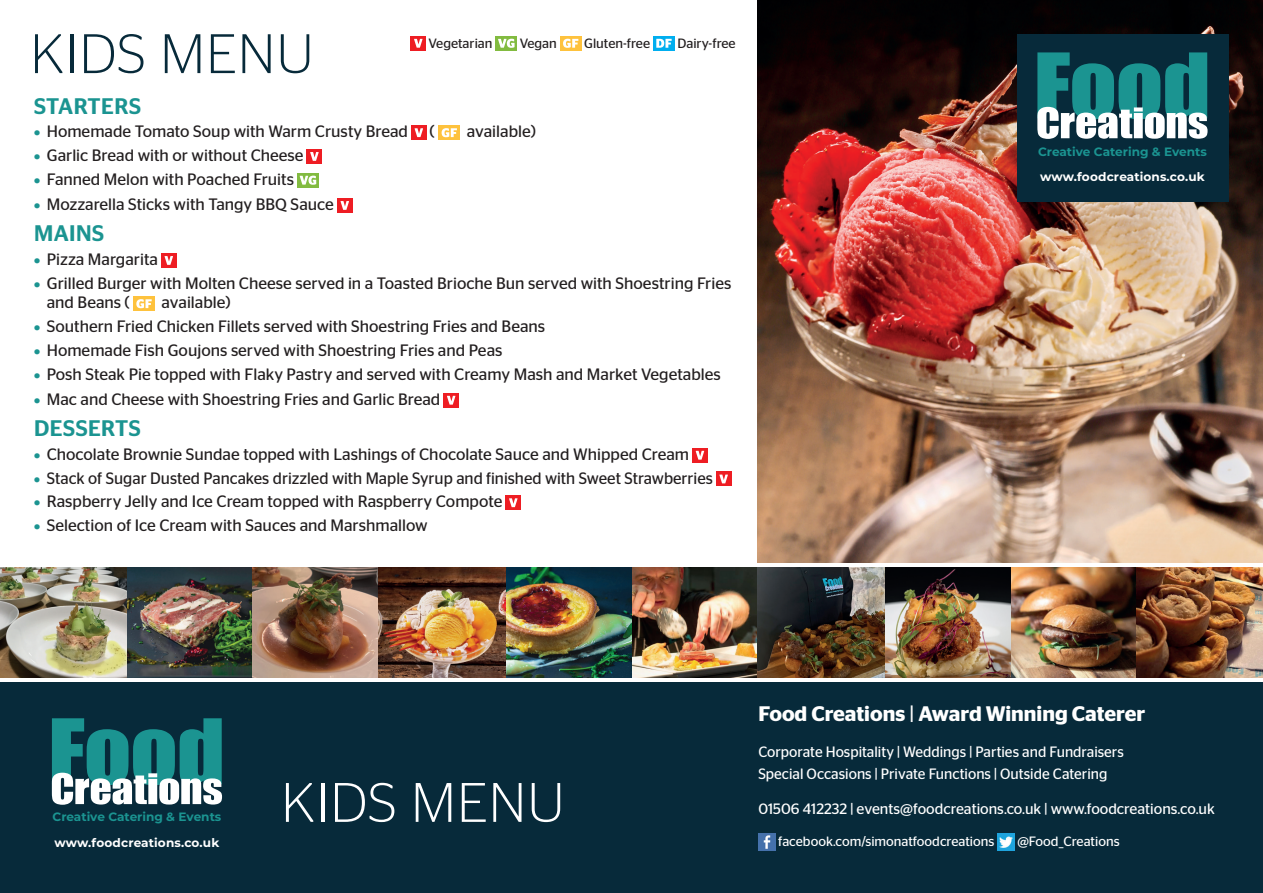
<style>
.page{position:relative;width:1263px;height:893px;background:#fff}
.page>*{position:absolute;margin:0;border:0;box-sizing:border-box;transform-origin:0 0}
.t1{font:300 55.5px "Stag Sans";letter-spacing:.02em;color:#072a3a}
.t2{font:300 55.5px "Stag Sans";letter-spacing:.02em;color:#fff}
.t3{font:500 22.5px "Stag Sans";letter-spacing:.02em;color:#1b9491}
.t4{font:600 21px "Stag Sans";color:#fff}
.t5{font:16.5px/19.5px "Stag Sans";color:#231f20}
.t6{font:15px/22.5px "Stag Sans";color:#fff}
.t7{font:13.5px "Stag Sans";color:#fff}
.t8{font:13.5px "Stag Sans";color:#231f20}
.t9{font:700 12.15px "Montserrat";color:#1b9491}
.t10{font:700 12.15px "Montserrat";letter-spacing:.01em;color:#fff}
.s1{font-weight:900;font-size:15px;color:#1b9491}
.s2{font-weight:400}
</style>
<div class="page">
<img style="left:758px;top:0;width:505px;height:562px">
<div style="left:1017px;top:34px;width:212px;height:167px;background:#072a3a"></div>
<svg style="left:1037px;top:52px;width:170px;height:87px"></svg>
<img style="left:253px;top:568px;width:884px;height:109px">
<img style="left:1137px;top:568px;width:126px;height:109px">
<img style="left:126px;top:568px;width:127px;height:109px">
<img style="left:0;top:568px;width:126px;height:109px">
<img style="left:631px;top:568px;width:127px;height:109px">
<img style="left:505px;top:568px;width:126px;height:109px">
<div style="left:411px;top:126px;width:15px;height:14px;background:#ee1d23"></div>
<svg style="left:415px;top:128px;width:8px;height:9px"></svg>
<div style="left:438px;top:126px;width:22px;height:14px;background:#fec23d"></div>
<svg style="left:442px;top:128px;width:15px;height:9px"></svg>
<div style="left:307px;top:149px;width:15px;height:14px;background:#ee1d23"></div>
<svg style="left:310px;top:152px;width:9px;height:9px"></svg>
<svg style="left:297px;top:173px;width:22px;height:14px"></svg>
<svg style="left:300px;top:176px;width:16px;height:9px"></svg>
<div style="left:337px;top:198px;width:15px;height:14px;background:#ee1d23"></div>
<svg style="left:341px;top:201px;width:8px;height:9px"></svg>
<div style="left:161px;top:253px;width:15px;height:14px;background:#ee1d23"></div>
<svg style="left:165px;top:256px;width:8px;height:9px"></svg>
<div style="left:133px;top:297px;width:22px;height:14px;background:#fec23d"></div>
<svg style="left:136px;top:299px;width:16px;height:9px"></svg>
<div style="left:443px;top:393px;width:16px;height:14px;background:#ee1d23"></div>
<svg style="left:447px;top:396px;width:8px;height:9px"></svg>
<div style="left:692px;top:448px;width:16px;height:14px;background:#ee1d23"></div>
<svg style="left:696px;top:451px;width:8px;height:9px"></svg>
<div style="left:716px;top:472px;width:15px;height:14px;background:#ee1d23"></div>
<svg style="left:719px;top:475px;width:9px;height:8px"></svg>
<div style="left:506px;top:496px;width:15px;height:14px;background:#ee1d23"></div>
<svg style="left:509px;top:498px;width:8px;height:9px"></svg>
<img style="left:758px;top:568px;width:126px;height:109px">
<div style="left:0;top:682px;width:1263px;height:211px;background:#072a3a"></div>
<img style="left:758px;top:834px;width:17px;height:16px">
<img style="left:997px;top:833px;width:17px;height:17px">
<svg style="left:52px;top:718px;width:170px;height:87px"></svg>
<div style="left:411px;top:36px;width:15px;height:14px;background:#ee1d23"></div>
<svg style="left:414px;top:39px;width:8px;height:9px"></svg>
<svg style="left:495px;top:36px;width:22px;height:14px"></svg>
<svg style="left:498px;top:39px;width:16px;height:9px"></svg>
<div style="left:560px;top:36px;width:22px;height:14px;background:#fec23d"></div>
<svg style="left:563px;top:39px;width:15px;height:9px"></svg>
<div style="left:653px;top:36px;width:22px;height:14px;background:#00aeef"></div>
<svg style="left:656px;top:39px;width:16px;height:9px"></svg>
<h1 class="t1" style="left:30px;top:23px;width:285px">KIDS MENU</h1>
<p class="t8" style="left:428px;top:36px;width:66px">Vegetarian</p>
<p class="t8" style="left:520px;top:36px;width:39px">Vegan</p>
<p class="t8" style="left:584px;top:36px;width:68px">Gluten-free</p>
<p class="t8" style="left:677px;top:36px;width:60px">Dairy-free</p>
<h2 class="t3" style="left:34px;top:93px;width:108px">STARTERS</h2>
<p class="t5" style="left:34px;top:122px;width:375px"><span class="s1">•</span> Homemade Tomato Soup with Warm Crusty Bread</p>
<p class="t5" style="left:430px;top:122px;width:7px">(</p>
<p class="t5" style="left:467px;top:122px;width:71px">available)</p>
<p class="t5" style="left:34px;top:146px;width:271px"><span class="s1">•</span> Garlic Bread with or without Cheese</p>
<p class="t5" style="left:34px;top:169px;width:262px"><span class="s1">•</span> Fanned Melon with Poached Fruits</p>
<p class="t5" style="left:34px;top:195px;width:301px"><span class="s1">•</span> Mozzarella Sticks with Tangy BBQ Sauce</p>
<h2 class="t3" style="left:34px;top:221px;width:71px">MAINS</h2>
<p class="t5" style="left:34px;top:250px;width:125px"><span class="s1">•</span> Pizza Margarita</p>
<p class="t5" style="left:47px;top:273px;width:686px;text-indent:-13px"><span class="s1">•</span> Grilled Burger with Molten Cheese served in a Toasted Brioche Bun served with Shoestring Fries and Beans (</p>
<p class="t5" style="left:162px;top:293px;width:71px">available)</p>
<p class="t5" style="left:34px;top:317px;width:513px"><span class="s1">•</span> Southern Fried Chicken Fillets served with Shoestring Fries and Beans</p>
<p class="t5" style="left:34px;top:340px;width:470px"><span class="s1">•</span> Homemade Fish Goujons served with Shoestring Fries and Peas</p>
<p class="t5" style="left:34px;top:364px;width:688px"><span class="s1">•</span> Posh Steak Pie topped with Flaky Pastry and served with Creamy Mash and Market Vegetables</p>
<p class="t5" style="left:34px;top:389px;width:408px"><span class="s1">•</span> Mac and Cheese with Shoestring Fries and Garlic Bread</p>
<h2 class="t3" style="left:34px;top:415px;width:108px">DESSERTS</h2>
<p class="t5" style="left:34px;top:444px;width:657px"><span class="s1">•</span> Chocolate Brownie Sundae topped with Lashings of Chocolate Sauce and Whipped Cream</p>
<p class="t5" style="left:34px;top:468px;width:680px"><span class="s1">•</span> Stack of Sugar Dusted Pancakes drizzled with Maple Syrup and finished with Sweet Strawberries</p>
<p class="t5" style="left:34px;top:492px;width:470px"><span class="s1">•</span> Raspberry Jelly and Ice Cream topped with Raspberry Compote</p>
<p class="t5" style="left:34px;top:516px;width:395px"><span class="s1">•</span> Selection of Ice Cream with Sauces and Marshmallow</p>
<p class="t9" style="left:1038px;top:142px;width:170px">Creative Catering &amp; Events</p>
<p class="t10" style="left:1040px;top:168px;width:166px">www.foodcreations.co.uk</p>
<p class="t9" style="left:53px;top:808px;width:170px">Creative Catering &amp; Events</p>
<p class="t10" style="left:55px;top:833px;width:166px">www.foodcreations.co.uk</p>
<h1 class="t2" style="left:281px;top:772px;width:285px">KIDS MENU</h1>
<p class="t4" style="left:758px;top:701px;width:388px">Food Creations <span class="s2">|</span> Award Winning Caterer</p>
<p class="t6" style="left:758px;top:740px;width:367px">Corporate Hospitality | Weddings | Parties and Fundraisers<br>Special Occasions | Private Functions | Outside Catering</p>
<p class="t6" style="left:758px;top:798px;width:458px">01506 412232 | events@foodcreations.co.uk | www.foodcreations.co.uk</p>
<p class="t7" style="left:778px;top:834px;width:218px">facebook.com/simonatfoodcreations</p>
<p class="t7" style="left:1017px;top:834px;width:104px">@Food_Creations</p>
</div>
